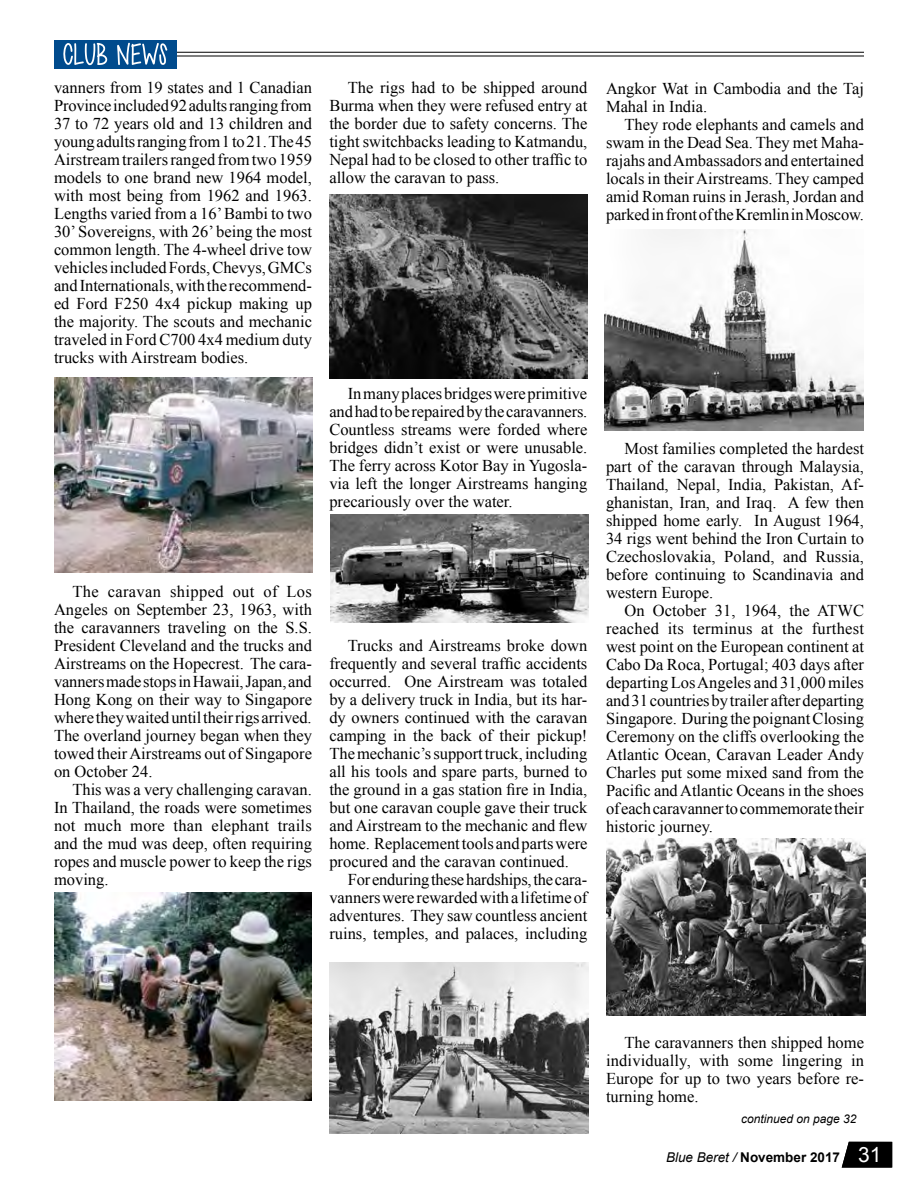
<style>
.page{position:relative;width:918px;height:1188px;background:#fff}
.page>*{position:absolute;margin:0;border:0;box-sizing:border-box;transform-origin:0 0}
.t1{font:16.5px/18px "Times New Roman";color:#000;text-align:justify}
.t2{font:700 13.5px "Arial";color:#000}
.t3{font:italic 12px "Arial";color:#000}
.s1{font-weight:400;font-style:italic}
.s2{font-weight:400;font-size:21px;color:#fff}
</style>
<div class="page">
<svg style="left:842px;top:1142px;width:50px;height:26px"></svg>
<hr style="left:65px;top:52px;width:799px;height:1px;background:#000">
<hr style="left:65px;top:56px;width:799px;height:1px;background:#000">
<div style="left:54px;top:40px;width:123px;height:28px;background:#004b8d"></div>
<svg style="left:63px;top:43px;width:104px;height:22px"></svg>
<img style="left:54px;top:378px;width:258px;height:194px">
<img style="left:54px;top:893px;width:258px;height:208px">
<img style="left:330px;top:194px;width:257px;height:184px">
<img style="left:330px;top:515px;width:258px;height:108px">
<img style="left:330px;top:962px;width:258px;height:172px">
<img style="left:605px;top:230px;width:258px;height:201px">
<img style="left:607px;top:839px;width:258px;height:177px">
<p class="t1" style="left:54px;top:78px;width:260px">vanners from 19 states and 1 Canadian Province included 92 adults ranging from 37 to 72 years old and 13 children and young adults ranging from 1 to 21. The 45<br>Airstream trailers ranged from two 1959 models to one brand new 1964 model, with most being from 1962 and 1963.<br>Lengths varied from a 16’ Bambi to two 30’ Sovereigns, with 26’ being the most common length. The 4-wheel drive tow vehicles included Fords, Chevys, GMCs and Internationals, with the recommend&shy;ed Ford F250 4x4 pickup making up the majority. The scouts and mechanic traveled in Ford C700 4x4 medium duty trucks with Airstream bodies.</p>
<p class="t1" style="left:54px;top:583px;width:260px;text-indent:18px">The caravan shipped out of Los Angeles on September 23, 1963, with the caravanners traveling on the S.S.<br>President Cleveland and the trucks and Airstreams on the Hopecrest. The cara&shy;vanners made stops in Hawaii, Japan, and Hong Kong on their way to Singapore where they waited until their rigs arrived.<br>The overland journey began when they towed their Airstreams out of Singapore on October 24.</p>
<p class="t1" style="left:54px;top:781px;width:260px;text-indent:18px">This was a very challenging caravan.<br>In Thailand, the roads were sometimes not much more than elephant trails and the mud was deep, often requiring ropes and muscle power to keep the rigs moving.</p>
<p class="t1" style="left:329px;top:78px;width:260px;text-indent:18px">The rigs had to be shipped around Burma when they were refused entry at the border due to safety concerns. The tight switchbacks leading to Katmandu, Nepal had to be closed to other traffic to allow the caravan to pass.</p>
<p class="t1" style="left:606px;top:80px;width:260px">Angkor Wat in Cambodia and the Taj<br>Mahal in India.</p>
<p class="t1" style="left:606px;top:116px;width:260px;text-indent:18px">They rode elephants and camels and swam in the Dead Sea. They met Maha&shy;rajahs and Ambassadors and entertained locals in their Airstreams. They camped amid Roman ruins in Jerash, Jordan and parked in front of the Kremlin in Moscow.</p>
<p class="t1" style="left:329px;top:384px;width:260px;text-indent:18px">In many places bridges were primitive and had to be repaired by the caravanners.<br>Countless streams were forded where bridges didn’t exist or were unusable.<br>The ferry across Kotor Bay in Yugosla&shy;via left the longer Airstreams hanging precariously over the water.</p>
<p class="t1" style="left:329px;top:636px;width:260px;text-indent:18px">Trucks and Airstreams broke down frequently and several traffic accidents occurred. One Airstream was totaled by a delivery truck in India, but its har&shy;dy owners continued with the caravan camping in the back of their pickup!<br>The mechanic’s support truck, including all his tools and spare parts, burned to the ground in a gas station fire in India, but one caravan couple gave their truck and Airstream to the mechanic and flew home. Replacement tools and parts were procured and the caravan continued.</p>
<p class="t1" style="left:329px;top:870px;width:260px;text-indent:18px">For enduring these hardships, the cara&shy;vanners were rewarded with a lifetime of adventures. They saw countless ancient ruins, temples, and palaces, including</p>
<p class="t1" style="left:606px;top:440px;width:260px;text-indent:18px">Most families completed the hardest part of the caravan through Malaysia, Thailand, Nepal, India, Pakistan, Af&shy;ghanistan, Iran, and Iraq. A few then shipped home early. In August 1964, 34 rigs went behind the Iron Curtain to Czechoslovakia, Poland, and Russia, before continuing to Scandinavia and western Europe.</p>
<p class="t1" style="left:606px;top:602px;width:260px;text-indent:18px">On October 31, 1964, the ATWC reached its terminus at the furthest west point on the European continent at Cabo Da Roca, Portugal; 403 days after departing Los Angeles and 31,000 miles and 31 countries by trailer after departing Singapore. During the poignant Closing Ceremony on the cliffs overlooking the Atlantic Ocean, Caravan Leader Andy Charles put some mixed sand from the Pacific and Atlantic Oceans in the shoes of each caravanner to commemorate their historic journey.</p>
<p class="t1" style="left:606px;top:1034px;width:260px;text-indent:18px">The caravanners then shipped home individually, with some lingering in Europe for up to two years before re&shy;turning home.</p>
<p class="t3" style="left:741px;top:1112px;width:117px">continued on page 32</p>
<p class="t2" style="left:666px;top:1149px;width:217px"><span class="s1">Blue Beret /</span> November 2017 <span class="s2">31</span></p>
</div>
